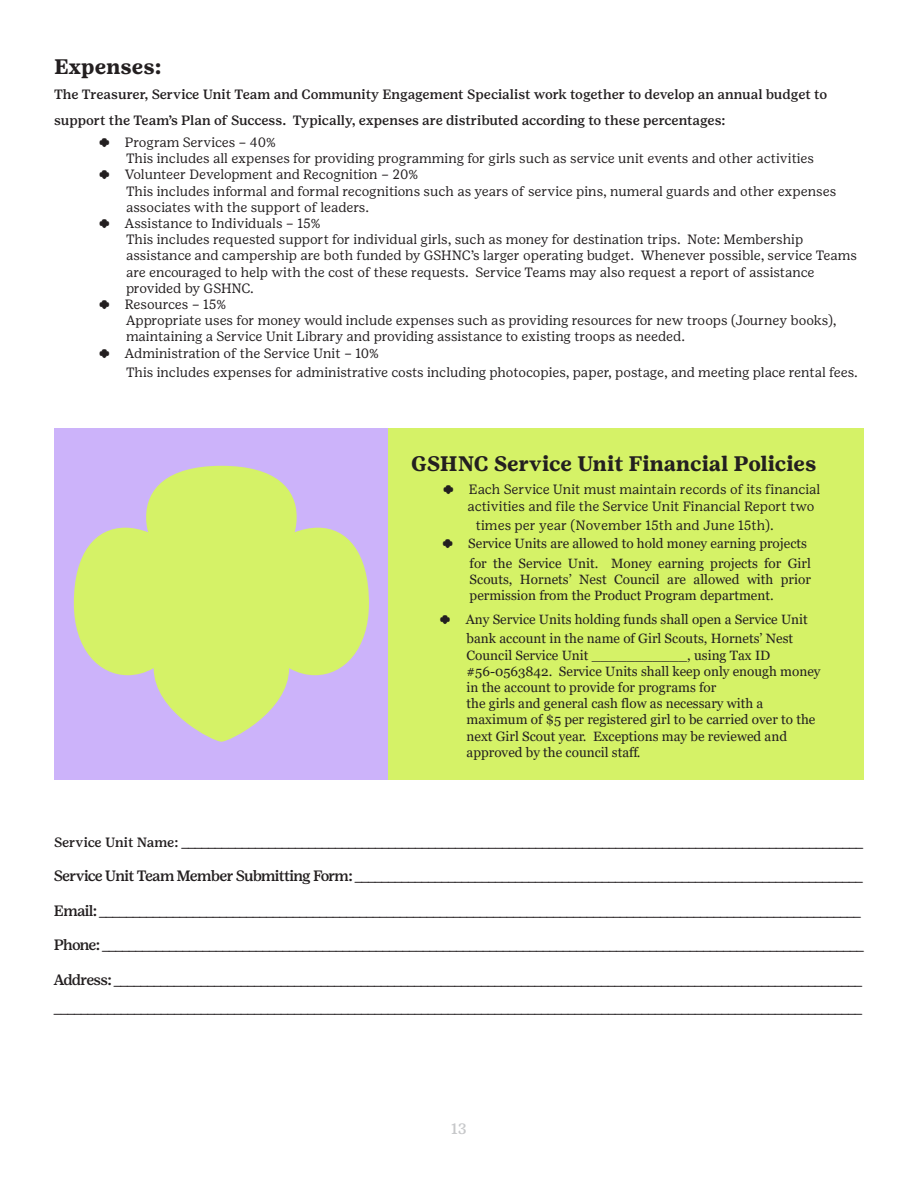
<style>
.page{position:relative;width:918px;height:1188px;background:#fff}
.page>*{position:absolute;margin:0;border:0;box-sizing:border-box;transform-origin:0 0}
.CHART_BODY_COPY{font:700 21px "Girl Scout Text";color:#231f20}
.Body_Copy{font:500 15px/28.5px "Girl Scout Text";letter-spacing:-.055em;color:#231f20}
.t1{font:500 15px "Girl Scout Text";color:#c7c8ca}
.CHART_BODY_COPY-2{font:13.5px/16.2px "Girl Scout Text";color:#231f20}
.CHART_BODY_COPY-3{font:13.5px/16.2px "Georgia";color:#231f20}
.Body_Copy-2{font:500 13.5px/25.5px "Girl Scout Text";color:#231f20}
.s1{font-family:"Girl Scout Shapes"}
.s2{font-size:13.5px}
</style>
<div class="page">
<div style="left:54px;top:428px;width:335px;height:351px;background:#ccb3fa"></div>
<div style="left:389px;top:428px;width:475px;height:351px;background:#d5f267"></div>
<svg style="left:74px;top:466px;width:295px;height:276px;fill:#d5f267"></svg>
<p class="CHART_BODY_COPY" style="left:54px;top:54px;width:109px">Expenses:</p>
<p class="Body_Copy-2" style="left:54px;top:82px;width:775px">The Treasurer, Service Unit Team and Community Engagement Specialist work together to develop an annual budget to support the Team’s Plan of Success. Typically, expenses are distributed according to these percentages:</p>
<p class="CHART_BODY_COPY-2" style="left:126px;top:134px;width:690px;text-indent:-27px"><span class="s1">A</span> Program Services – 40%<br>This includes all expenses for providing programming for girls such as service unit events and other activities</p>
<p class="CHART_BODY_COPY-2" style="left:126px;top:167px;width:712px;text-indent:-27px"><span class="s1">A</span> Volunteer Development and Recognition – 20%<br>This includes informal and formal recognitions such as years of service pins, numeral guards and other expenses associates with the support of leaders.</p>
<p class="CHART_BODY_COPY-2" style="left:126px;top:215px;width:733px;text-indent:-27px"><span class="s1">A</span> Assistance to Individuals – 15%<br>This includes requested support for individual girls, such as money for destination trips. Note: Membership assistance and campership are both funded by GSHNC’s larger operating budget. Whenever possible, service Teams are encouraged to help with the cost of these requests. Service Teams may also request a report of assistance provided by GSHNC.</p>
<p class="CHART_BODY_COPY-2" style="left:126px;top:296px;width:712px;text-indent:-27px"><span class="s1">A</span> Resources – 15%<br>Appropriate uses for money would include expenses such as providing resources for new troops (Journey books), maintaining a Service Unit Library and providing assistance to existing troops as needed.</p>
<p class="CHART_BODY_COPY-2" style="left:126px;top:343px;width:733px;line-height:19.5px;text-indent:-27px"><span class="s1">A</span> Administration of the Service Unit – 10%<br>This includes expenses for administrative costs including photocopies, paper, postage, and meeting place rental fees.</p>
<p class="CHART_BODY_COPY" style="left:411px;top:451px;width:407px">GSHNC Service Unit Financial Policies</p>
<p class="CHART_BODY_COPY-2" style="left:467px;top:481px;width:354px;line-height:17.4px;text-indent:-24px"><span class="s1">A</span> Each Service Unit must maintain records of its financial activities and file the Service Unit Financial Report two</p>
<p class="CHART_BODY_COPY-2" style="left:476px;top:517px;width:299px">times per year (November 15th and June 15th).</p>
<p class="CHART_BODY_COPY-3" style="left:442px;top:536px;width:366px"><span class="s1">A</span> Service Units are allowed to hold money earning projects</p>
<p class="CHART_BODY_COPY-3" style="left:470px;top:555px;width:343px">for the Service Unit. Money earning projects for Girl</p>
<p class="CHART_BODY_COPY-3" style="left:470px;top:572px;width:343px">Scouts, Hornets’ Nest Council are allowed with prior permission from the Product Program department.</p>
<p class="CHART_BODY_COPY-3" style="left:467px;top:611px;width:343px;line-height:18.9px;text-indent:-27px"><span class="s1">A</span> Any Service Units holding funds shall open a Service Unit bank account in the name of Girl Scouts, Hornets’ Nest</p>
<p class="CHART_BODY_COPY-3" style="left:467px;top:647px;width:356px">Council Service Unit ___________, using Tax ID #56-0563842. Service Units shall keep only enough money in the account to provide for programs for<br>the girls and general cash flow as necessary with a maximum of $5 per registered girl to be carried over to the next Girl Scout year. Exceptions may be reviewed and approved by the council staff.</p>
<p class="Body_Copy" style="left:54px;top:827px;width:811px"><span class="s2">Service Unit Name:</span> ______________________________________________________________________________________________________</p>
<p class="Body_Copy" style="left:54px;top:862px;width:810px">Service Unit Team Member Submitting Form: ____________________________________________________________________________</p>
<p class="Body_Copy" style="left:54px;top:896px;width:808px">Email: __________________________________________________________________________________________________________________</p>
<p class="Body_Copy" style="left:54px;top:931px;width:811px">Phone: __________________________________________________________________________________________________________________</p>
<p class="Body_Copy" style="left:54px;top:965px;width:810px">Address: ________________________________________________________________________________________________________________ _________________________________________________________________________________________________________________________</p>
<p class="t1" style="left:451px;top:1120px;width:17px">13</p>
</div>
